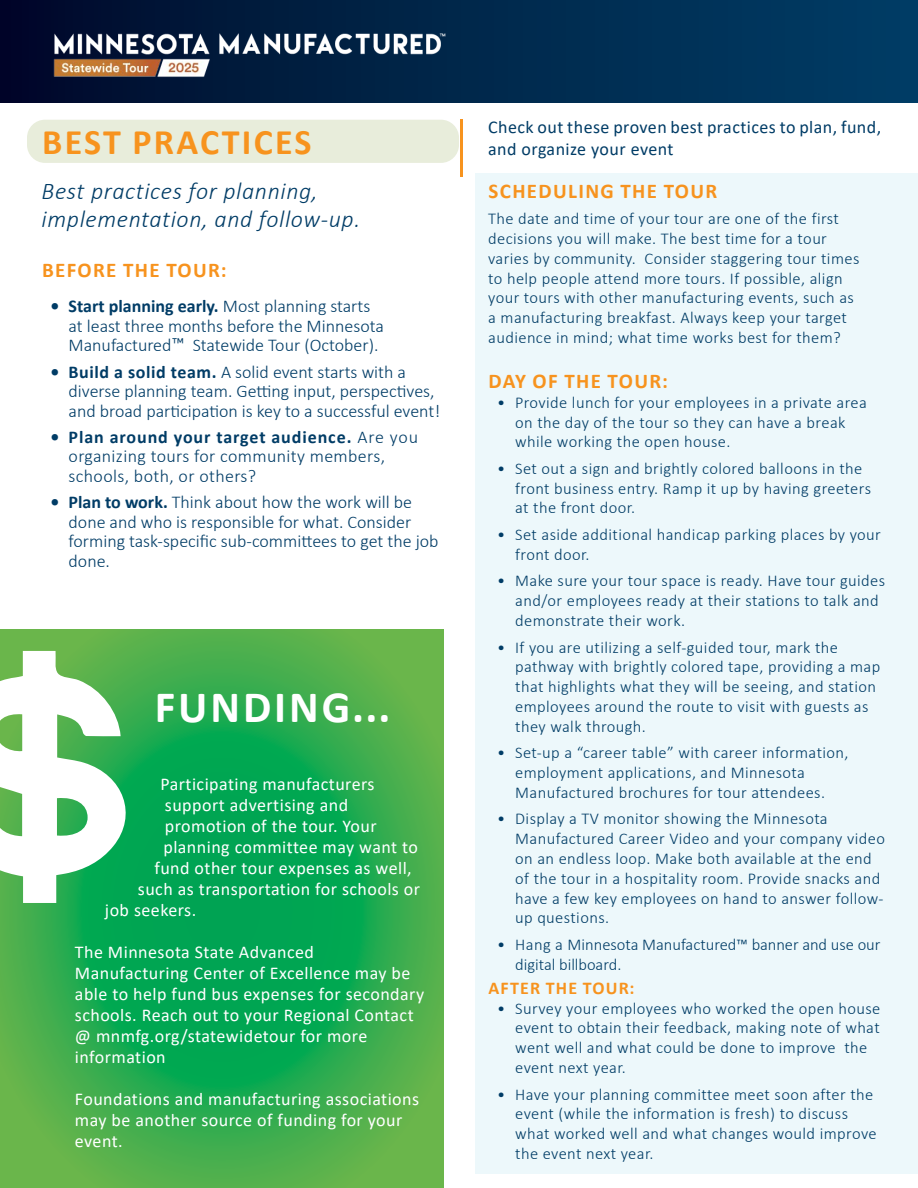
<style>
.page{position:relative;width:918px;height:1188px;background:#fff}
.page>*{position:absolute;margin:0;border:0;box-sizing:border-box;transform-origin:0 0}
.t1{font:700 45px "Calibri";letter-spacing:.065em;color:#fff}
.t2{font:700 36px "Calibri";letter-spacing:.065em;color:#f7931e}
.t3{font:italic 300 24px/28.8px "Calibri";letter-spacing:.025em;color:#003c66}
.t4{font:700 21px "Calibri";letter-spacing:.065em;color:#f7931e}
.t5{font:18px/21px "Calibri";letter-spacing:.025em;color:#fff}
.t6{font:300 18px/19.5px "Calibri";color:#003c66}
.t7{font:300 18px/19.5px "Calibri";letter-spacing:.02em;color:#003c66}
.t8{font:18px/21.6px "Calibri";letter-spacing:.025em;color:#003c66}
.t9{font:700 18px "Calibri";letter-spacing:.065em;color:#f7931e}
.t10{font:300 16.5px/19.8px "Calibri";letter-spacing:.025em;color:#003c66}
.t11{font:300 16.5px/19.8px "Calibri";color:#003c66}
.s1{font-weight:700}
.s2{font-family:"Raleway";font-weight:400}
</style>
<div class="page">
<div style="left:27px;top:120px;width:432px;height:43px;background:#e8eddb;border-radius:18px"></div>
<svg style="left:0;top:630px;width:443px;height:558px;background:#2eac4f"></svg>
<div style="left:476px;top:173px;width:442px;height:1001px;background:#edf8fb"></div>
<svg style="left:0;top:651px;width:138px;height:252px"></svg>
<hr style="left:460px;top:120px;width:2px;height:57px;background:#f7931e">
<div style="left:0;top:0;width:918px;height:103px;background:linear-gradient(to right,#000a2b,#003f67)"></div>
<img style="left:40px;top:27px;width:412px;height:59px">
<h2 class="t2" style="left:42px;top:117px;width:271px">BEST PRACTICES</h2>
<p class="t8" style="left:488px;top:116px;width:395px">Check out these proven best practices to plan, fund, and organize your event</p>
<h3 class="t3" style="left:42px;top:176px;width:320px">Best practices for planning, implementation, and follow-up.</h3>
<p class="t4" style="left:42px;top:256px;width:186px">BEFORE THE TOUR:</p>
<p class="t6" style="left:69px;top:297px;width:317px;text-indent:-18px"><span class="s1">• Start planning early.</span> Most planning starts at least three months before the Minnesota<br>Manufactured<span class="s2">™</span> Statewide Tour (October).</p>
<p class="t6" style="left:69px;top:362px;width:373px;text-indent:-18px"><span class="s1">• Build a solid team.</span> A solid event starts with a diverse planning team. Getting input, perspectives, and broad participation is key to a successful event!</p>
<p class="t7" style="left:69px;top:427px;width:351px;text-indent:-18px"><span class="s1">• Plan around your target audience.</span> Are you organizing tours for community members, schools, both, or others?</p>
<p class="t6" style="left:69px;top:492px;width:372px;text-indent:-18px"><span class="s1">• Plan to work.</span> Think about how the work will be done and who is responsible for what. Consider forming task-specific sub-committees to get the job done.</p>
<h1 class="t1" style="left:155px;top:675px;width:201px">FUNDING...</h1>
<p class="t5" style="left:160px;top:773px;width:216px">Participating manufacturers</p>
<p class="t5" style="left:165px;top:794px;width:185px">support advertising and</p>
<p class="t5" style="left:165px;top:815px;width:213px">promotion of the tour. Your</p>
<p class="t5" style="left:163px;top:836px;width:256px">planning committee may want to</p>
<p class="t5" style="left:154px;top:857px;width:259px">fund other tour expenses as well,</p>
<p class="t5" style="left:138px;top:878px;width:284px">such as transportation for schools or</p>
<p class="t5" style="left:105px;top:899px;width:93px">job seekers.</p>
<p class="t5" style="left:75px;top:941px;width:351px">The Minnesota State Advanced Manufacturing Center of Excellence may be able to help fund bus expenses for secondary schools. Reach out to your Regional Contact @ mnmfg.org/statewidetour for more information</p>
<p class="t5" style="left:75px;top:1088px;width:346px">Foundations and manufacturing associations may be another source of funding for your event.</p>
<p class="t4" style="left:489px;top:176px;width:230px">SCHEDULING THE TOUR</p>
<p class="t10" style="left:488px;top:209px;width:373px">The date and time of your tour are one of the first decisions you will make. The best time for a tour varies by community. Consider staggering tour times to help people attend more tours. If possible, align your tours with other manufacturing events, such as a manufacturing breakfast. Always keep your target audience in mind; what time works best for them?</p>
<p class="t4" style="left:489px;top:366px;width:181px">DAY OF THE TOUR:</p>
<p class="t10" style="left:515px;top:392px;width:353px;text-indent:-18px">• Provide lunch for your employees in a private area on the day of the tour so they can have a break while working the open house.</p>
<p class="t10" style="left:515px;top:458px;width:357px;text-indent:-18px">• Set out a sign and brightly colored balloons in the front business entry. Ramp it up by having greeters at the front door.</p>
<p class="t10" style="left:515px;top:524px;width:367px;text-indent:-18px">• Set aside additional handicap parking places by your front door.</p>
<p class="t10" style="left:515px;top:571px;width:372px;text-indent:-18px">• Make sure your tour space is ready. Have tour guides and/or employees ready at their stations to talk and demonstrate their work.</p>
<p class="t10" style="left:515px;top:637px;width:367px;text-indent:-18px">• If you are utilizing a self-guided tour, mark the pathway with brightly colored tape, providing a map that highlights what they will be seeing, and station employees around the route to visit with guests as they walk through.</p>
<p class="t10" style="left:515px;top:743px;width:335px;text-indent:-18px">• Set-up a “career table” with career information, employment applications, and Minnesota<br>Manufactured brochures for tour attendees.</p>
<p class="t10" style="left:515px;top:809px;width:371px;text-indent:-18px">• Display a TV monitor showing the Minnesota Manufactured Career Video and your company video on an endless loop. Make both available at the end of the tour in a hospitality room. Provide snacks and have a few key employees on hand to answer follow&shy;up questions.</p>
<p class="t11" style="left:515px;top:934px;width:367px;text-indent:-18px">• Hang a Minnesota Manufactured™ banner and use our digital billboard.</p>
<p class="t9" style="left:489px;top:975px;width:148px">AFTER THE TOUR:</p>
<p class="t10" style="left:515px;top:998px;width:367px;text-indent:-18px">• Survey your employees who worked the open house event to obtain their feedback, making note of what went well and what could be done to improve the event next year.</p>
<p class="t10" style="left:515px;top:1084px;width:363px;text-indent:-18px">• Have your planning committee meet soon after the event (while the information is fresh) to discuss what worked well and what changes would improve the event next year.</p>
</div>
